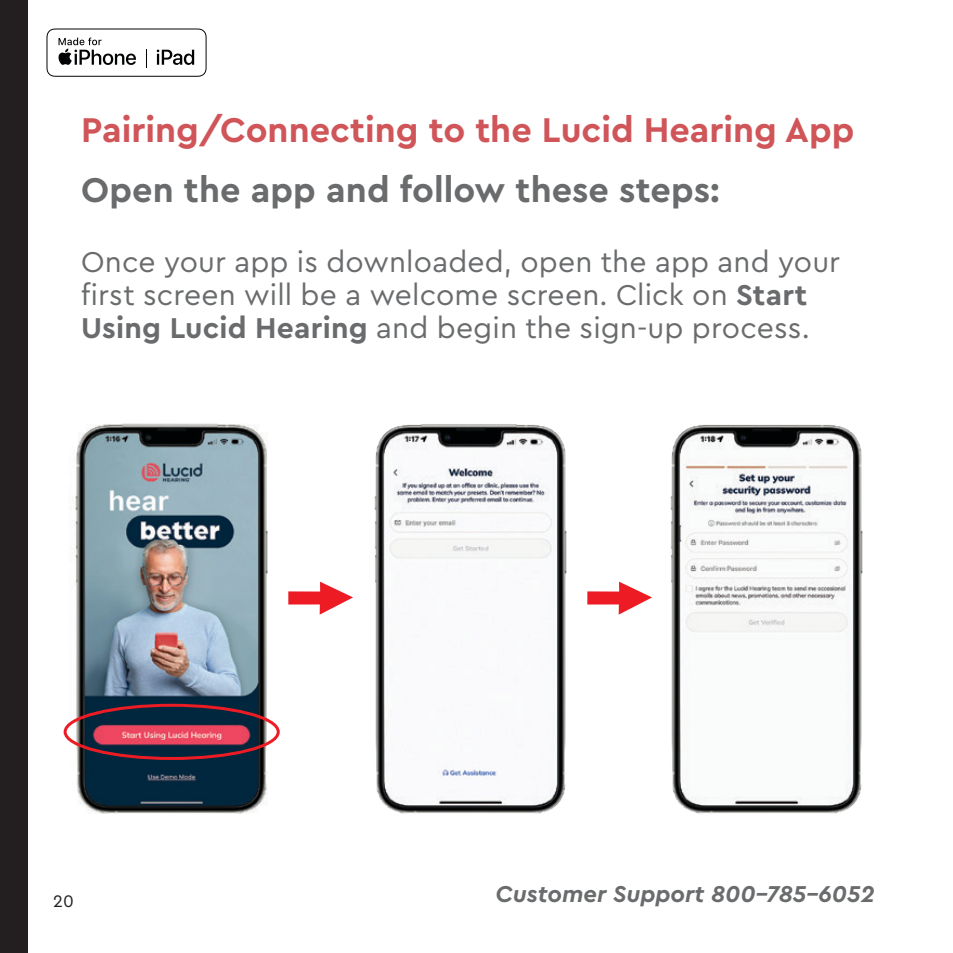
<style>
.page{position:relative;width:953px;height:953px;background:#fff}
.page>*{position:absolute;margin:0;border:0;box-sizing:border-box;transform-origin:0 0}
.t1{font:700 36px "Cera PRO";color:#d05559}
.t2{font:700 36px "Cera PRO";color:#696b6d}
.t3{font:30px/33px "Cera PRO";letter-spacing:.005em;color:#696b6d}
.t4{font:italic 700 24px "Cera Pro";color:#696b6d}
.t5{font:17.4px "Cera PRO";color:#231f20}
.s1{font-weight:700}
</style>
<div class="page">
<img style="left:670px;top:424px;width:193px;height:390px">
<img style="left:63px;top:423px;width:217px;height:391px">
<img style="left:374px;top:424px;width:193px;height:390px">
<svg style="left:288px;top:581px;width:65px;height:33px"></svg>
<svg style="left:587px;top:581px;width:65px;height:33px"></svg>
<div style="left:64px;top:703px;width:216px;height:57px;border:3px solid #ed1c24;border-radius:50%"></div>
<svg style="left:46px;top:28px;width:160px;height:49px"></svg>
<div style="left:0;top:0;width:27px;height:952px;background:#231f20"></div>
<p class="t1" style="left:81px;top:106px;width:774px">Pairing/Connecting to the Lucid Hearing App</p>
<p class="t2" style="left:81px;top:166px;width:640px">Open the app and follow these steps:</p>
<p class="t3" style="left:81px;top:244px;width:760px">Once your app is downloaded, open the app and your first screen will be a welcome screen. Click on <span class="s1">Start<br>Using Lucid Hearing</span> and begin the sign-up process.</p>
<p class="t5" style="left:53px;top:889px;width:23px">20</p>
<p class="t4" style="left:495px;top:878px;width:380px">Customer Support 800-785-6052</p>
</div>
